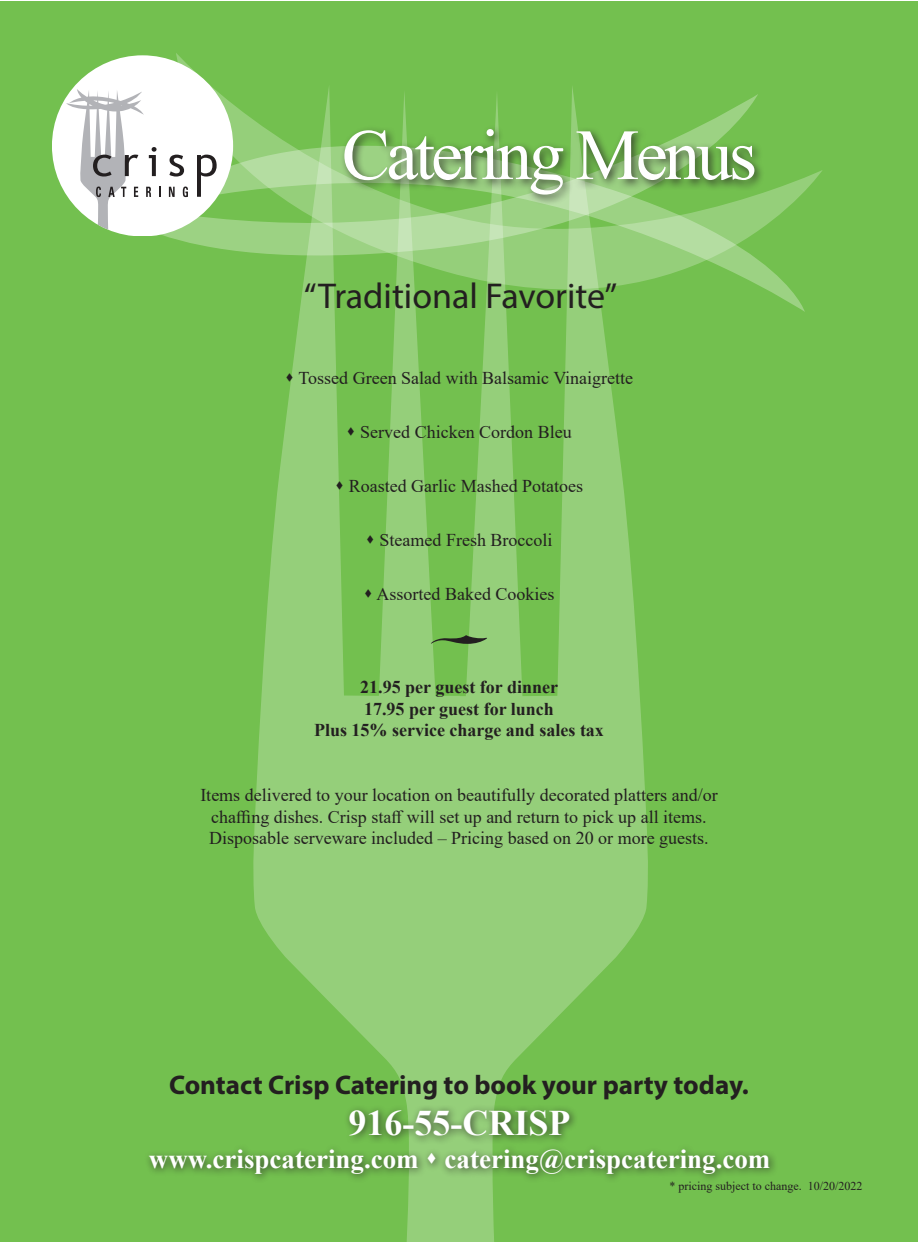
<style>
.page{position:relative;width:918px;height:1242px;background:#fff}
.page>*{position:absolute;margin:0;border:0;box-sizing:border-box;transform-origin:0 0}
.t1{font:72px "Times New Roman";letter-spacing:-.05em;color:#fff}
.t2{font:36px "Myriad Pro";color:#231f20}
.t3{font:700 36px "Times New Roman";color:#fff}
.t4{font:700 27px "Times New Roman";color:#fff}
.t5{font:700 27px "Myriad Pro";color:#231f20}
.t6{font:18px "Times New Roman";color:#231f20}
.t7{font:700 18px "Times New Roman";color:#231f20}
.t8{font:12px "Times New Roman";color:#231f20}
</style>
<div class="page">
<div style="left:0;top:1px;width:918px;height:1241px;background:#73c04f"></div>
<svg style="left:127px;top:94px;width:631px;height:142px"></svg>
<svg style="left:157px;top:146px;width:648px;height:166px"></svg>
<svg style="left:253px;top:86px;width:395px;height:1156px;fill:#95cf7a"></svg>
<div style="left:340px;top:124px;width:425px;height:81px;background:#231f20;opacity:.75"></div>
<svg style="left:52px;top:55px;width:181px;height:180px"></svg>
<div style="left:143px;top:1104px;width:635px;height:80px;background:#231f20;opacity:.75"></div>
<svg style="left:431px;top:635px;width:56px;height:9px"></svg>
<h1 class="t1" style="left:342px;top:104px;width:417px">Catering Menus</h1>
<p class="t2" style="left:304px;top:274px;width:315px">“Traditional Favorite”</p>
<p class="t6" style="left:285px;top:365px;width:350px">▲ Tossed Green Salad with Balsamic Vinaigrette</p>
<p class="t6" style="left:346px;top:419px;width:227px">▲ Served Chicken Cordon Bleu</p>
<p class="t6" style="left:335px;top:473px;width:250px">▲ Roasted Garlic Mashed Potatoes</p>
<p class="t6" style="left:365px;top:527px;width:189px">▲ Steamed Fresh Broccoli</p>
<p class="t6" style="left:363px;top:581px;width:193px">▲ Assorted Baked Cookies</p>
<p class="t7" style="left:360px;top:674px;width:199px">21.95 per guest for dinner</p>
<p class="t7" style="left:364px;top:696px;width:191px">17.95 per guest for lunch</p>
<p class="t7" style="left:314px;top:717px;width:291px">Plus 15% service charge and sales tax</p>
<p class="t6" style="left:200px;top:782px;width:519px">Items delivered to your location on beautifully decorated platters and/or</p>
<p class="t6" style="left:211px;top:804px;width:497px">chaffing dishes. Crisp staff will set up and return to pick up all items.</p>
<p class="t6" style="left:209px;top:826px;width:501px">Disposable serveware included – Pricing based on 20 or more guests.</p>
<h3 class="t5" style="left:169px;top:1067px;width:581px">Contact Crisp Catering to book your party today.</h3>
<h2 class="t3" style="left:349px;top:1097px;width:223px">916-55-CRISP</h2>
<h3 class="t4" style="left:149px;top:1139px;width:623px">www.crispcatering.com ▲ catering@crispcatering.com</h3>
<p class="t8" style="left:669px;top:1178px;width:194px">* pricing subject to change. 10/20/2022</p>
</div>
